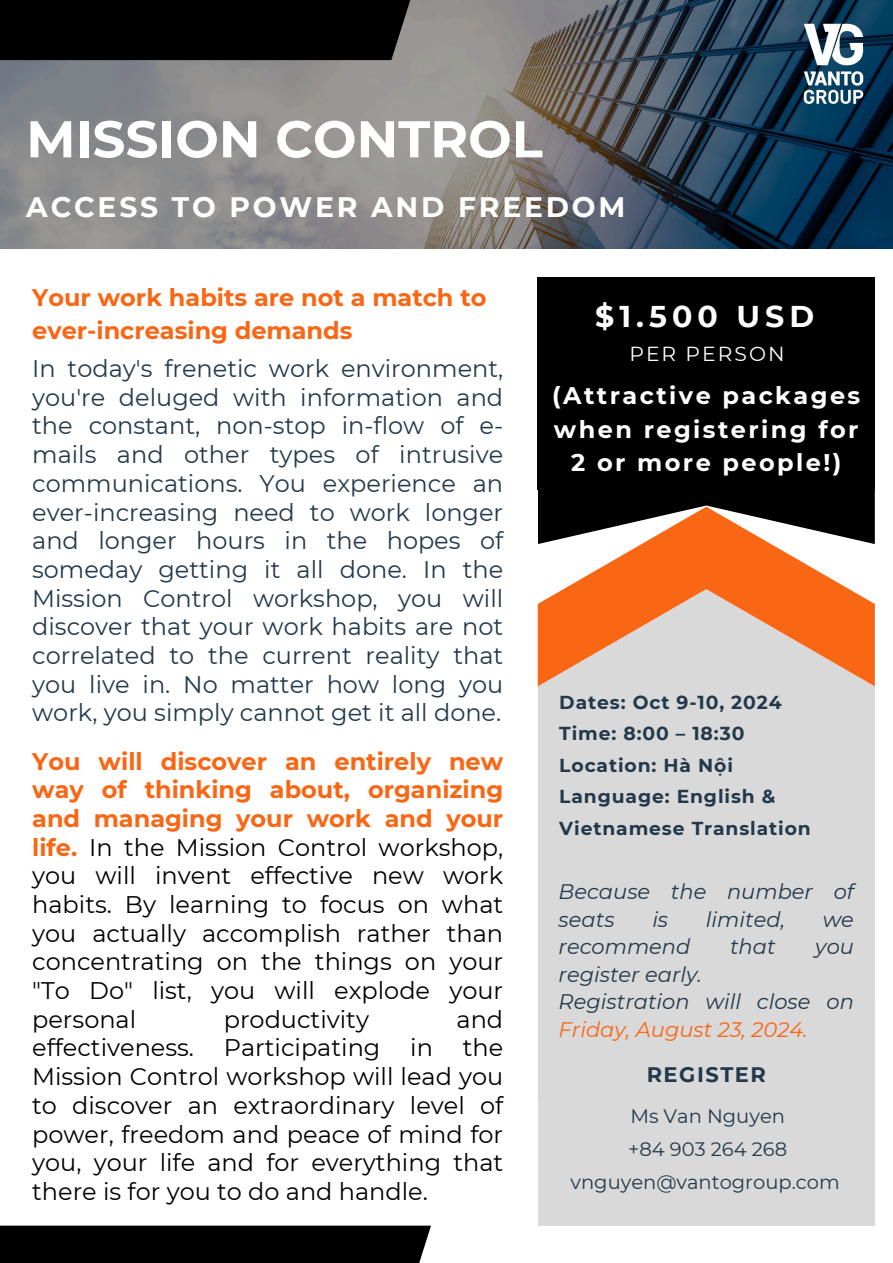
<style>
.page{position:relative;width:893px;height:1263px;background:#fff}
.page>*{position:absolute;margin:0;border:0;box-sizing:border-box;transform-origin:0 0}
.t1{font:700 51.6px "Montserrat";color:#fff}
.t2{font:700 30px "Montserrat";letter-spacing:.17em;color:#fff}
.t3{font:700 28.2px "Montserrat";letter-spacing:.1em;color:#fff}
.t4{font:24px/28.7px "Montserrat";color:#000;text-align:justify}
.t5{font:24px/28.7px "Montserrat";color:#23394b;text-align:justify}
.t6{font:700 24px/33.2px "Montserrat";letter-spacing:.1em;color:#fff;text-align:center}
.t7{font:700 24px/33.2px "Montserrat";color:#f96614}
.t8{font:italic 21px/27.6px "Montserrat";color:#23394b}
.t9{font:700 21px "Montserrat";letter-spacing:.075em;color:#23394b}
.t10{font:20.25px "Montserrat";letter-spacing:.1em;color:#fff}
.t11{font:19.5px/33.2px "Montserrat";color:#23394b;text-align:center}
.t12{font:700 18.75px/31.5px "Montserrat";letter-spacing:.045em;color:#23394b}
.s1{font-weight:700;color:#f96614}
.s2{color:#f96614}
</style>
<div class="page">
<img style="left:0;top:0;width:893px;height:249px">
<div style="left:0;top:1225px;width:431px;height:38px;background:#000"></div>
<img style="left:798px;top:14px;width:71px;height:99px">
<div style="left:0;top:0;width:410px;height:60px;background:#000"></div>
<div style="left:538px;top:686px;width:337px;height:317px;background:#d9d9d9"></div>
<svg style="left:538px;top:507px;width:337px;height:179px;fill:#f96614"></svg>
<div style="left:538px;top:277px;width:337px;height:213px;background:#000"></div>
<svg style="left:538px;top:490px;width:336px;height:54px;fill:#000"></svg>
<div style="left:538px;top:1003px;width:337px;height:222px;background:#d9d9d9"></div>
<h3 class="t1" style="left:26px;top:107px;width:518px">MISSION CONTROL</h3>
<h3 class="t3" style="left:26px;top:190px;width:601px">ACCESS TO POWER AND FREEDOM</h3>
<h2 class="t7" style="left:32px;top:281px;width:456px">Your work habits are not a match to ever-increasing demands</h2>
<p class="t5" style="left:32px;top:354px;width:472px">In today's frenetic work environment, you're deluged with information and the constant, non-stop in-flow of e&shy;mails and other types of intrusive communications. You experience an ever-increasing need to work longer and longer hours in the hopes of someday getting it all done. In the Mission Control workshop, you will discover that your work habits are not correlated to the current reality that you live in. No matter how long you work, you simply cannot get it all done.</p>
<h3 class="t4" style="left:32px;top:747px;width:472px"><span class="s1">You will discover an entirely new way of thinking about, organizing and managing your work and your life.</span> In the Mission Control workshop, you will invent effective new work habits. By learning to focus on what you actually accomplish rather than concentrating on the things on your "To Do" list, you will explode your personal</h3>
<h3 class="t4" style="left:32px;top:1005px;width:472px;text-indent:424px">and effectiveness. Participating in the Mission Control workshop will lead you to discover an extraordinary level of power, freedom and peace of mind for you, your life and for everything that there is for you to do and handle.</h3>
<h3 class="t4" style="left:224px;top:1005px;width:147px">productivity</h3>
<p class="t2" style="left:595px;top:298px;width:220px">$1.500 USD</p>
<p class="t10" style="left:629px;top:342px;width:157px">PER PERSON</p>
<h6 class="t6" style="left:552px;top:379px;width:310px">(Attractive packages when registering for<br>2 or more people!)</h6>
<p class="t12" style="left:559px;top:686px;width:224px">Dates: Oct 9-10, 2024</p>
<p class="t12" style="left:559px;top:718px;width:187px">Time: 8:00 – 18:30</p>
<h6 class="t12" style="left:559px;top:749px;width:175px">Location: Hà Nội</h6>
<h4 class="t12" style="left:559px;top:781px;width:253px">Language: English &amp;<br>Vietnamese Translation</h4>
<h1 class="t8" style="left:558px;top:878px;width:297px">Because the number of seats</h1>
<h1 class="t8" style="left:652px;top:905px;width:17px">is</h1>
<h1 class="t8" style="left:706px;top:905px;width:81px">limited,</h1>
<h1 class="t8" style="left:823px;top:905px;width:33px">we</h1>
<h1 class="t8" style="left:558px;top:933px;width:133px">recommend</h1>
<h1 class="t8" style="left:730px;top:933px;width:47px">that</h1>
<h1 class="t8" style="left:815px;top:933px;width:40px">you</h1>
<h1 class="t8" style="left:558px;top:960px;width:297px">register early.<br>Registration will close on<br><span class="s2">Friday, August 23, 2024.</span></h1>
<h2 class="t9" style="left:646px;top:1062px;width:121px">REGISTER</h2>
<h5 class="t11" style="left:570px;top:1099px;width:271px">Ms Van Nguyen<br>+84 903 264 268 vnguyen@vantogroup.com</h5>
</div>
